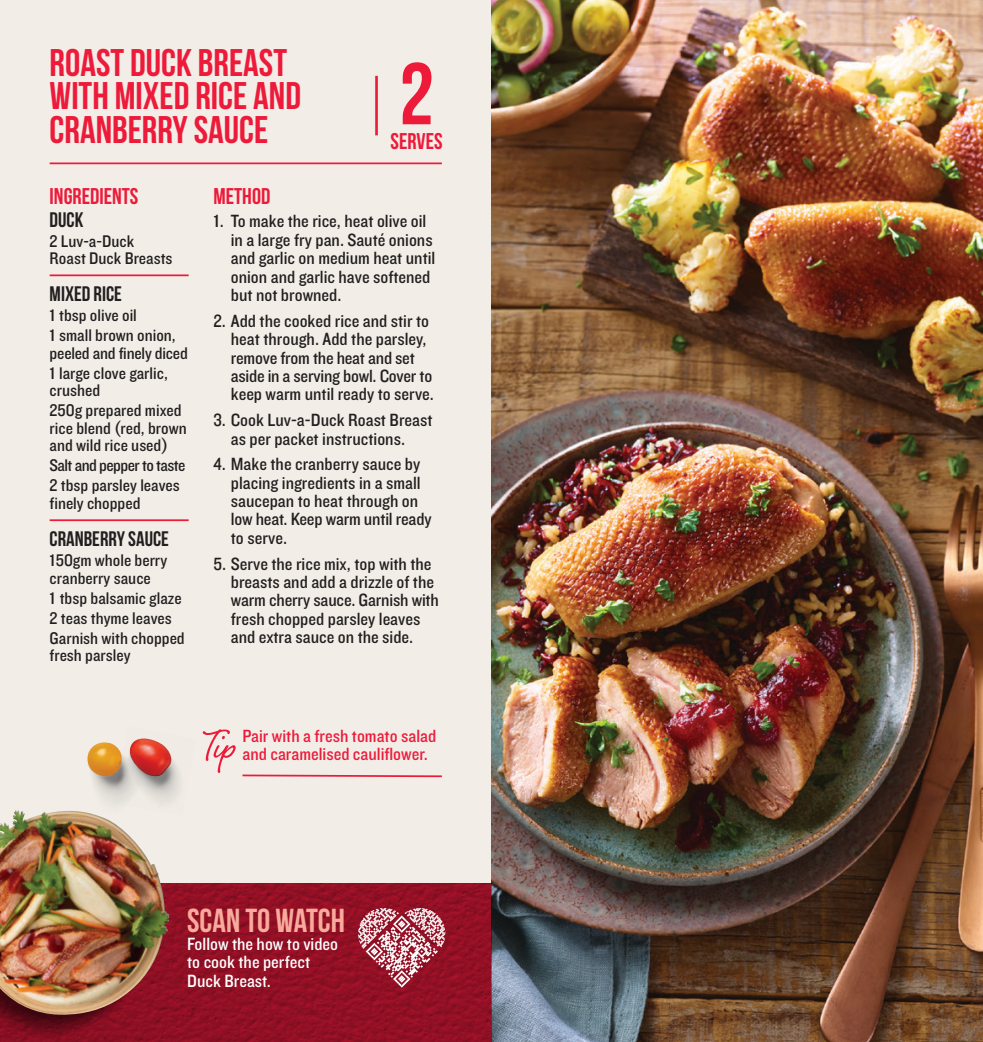
<style>
.page{position:relative;width:983px;height:1042px;background:#fff}
.page>*{position:absolute;margin:0;border:0;box-sizing:border-box;transform-origin:0 0}
.t1{font:700 87.5px "Bebas Neue";color:#ed1a3a}
.t2{font:51.62px "Shelby";color:#ed1a3a}
.t3{font:38.5px/33.2px "Bebas Neue";color:#ed1a3a}
.t4{font:33.25px "Bebas Neue";color:#f8aa9c}
.t5{font:700 22.75px "Bebas Neue";color:#ed1a3a}
.t6{font:700 21px "Bebas Neue";color:#231f20}
.t7{font:18.38px/18.4px "Knockout HTF30 Junior Welterwt";color:#231f20}
.t8{font:18.38px "Knockout HTF30 Junior Welterwt";color:#ed1a3a}
.t9{font:18.38px/18.4px "Knockout HTF30 Junior Welterwt";color:#fff}
.t10{font:17.5px/19.9px "Knockout HTF30 Junior Welterwt";color:#231f20}
.t11{font:17.5px/19.9px "Knockout HTF30 Junior Welterwt";letter-spacing:-.03em;color:#231f20}
.s1{font-family:"Knockout 31 Junior Middlewt"}
</style>
<div class="page">
<div style="left:0;top:0;width:491px;height:1042px;background:#f2eee7"></div>
<img style="left:491px;top:0;width:491px;height:1042px">
<hr style="left:375px;top:76px;width:3px;height:59px;background:#ed1a3a">
<hr style="left:50px;top:162px;width:391px;height:2px;background:#ed1a3a">
<svg style="left:242px;top:774px;width:200px;height:4px"></svg>
<img style="left:156px;top:741px;width:15px;height:23px">
<img style="left:122px;top:738px;width:34px;height:26px">
<img style="left:87px;top:742px;width:35px;height:22px">
<hr style="left:50px;top:274px;width:139px;height:2px;background:#ed1a3a">
<hr style="left:50px;top:519px;width:139px;height:2px;background:#ed1a3a">
<img style="left:186px;top:883px;width:305px;height:159px">
<img style="left:0;top:764px;width:186px;height:278px">
<img style="left:0;top:810px;width:169px;height:205px">
<svg style="left:355px;top:908px;width:93px;height:79px"></svg>
<h3 class="t3" style="left:50px;top:46px;width:253px">ROAST DUCK BREAST<br>WITH MIXED RICE AND<br>CRANBERRY SAUCE</h3>
<h1 class="t1" style="left:399px;top:46px;width:36px">2</h1>
<p class="t5" style="left:390px;top:128px;width:54px">SERVES</p>
<p class="t5" style="left:50px;top:184px;width:90px">INGREDIENTS</p>
<p class="t6" style="left:50px;top:208px;width:35px">DUCK</p>
<p class="t10" style="left:50px;top:233px;width:124px;line-height:17.5px">2 Luv-a-Duck<br>Roast Duck Breasts</p>
<p class="t6" style="left:50px;top:283px;width:74px">MIXED RICE</p>
<p class="t10" style="left:50px;top:306px;width:128px"><span class="s1">1</span> tbsp olive oil<br><span class="s1">1</span> small brown onion,</p>
<p class="t10" style="left:50px;top:344px;width:140px">peeled and finely diced<br><span class="s1">1</span> large clove garlic,</p>
<p class="t10" style="left:50px;top:381px;width:133px">crushed<br>250g prepared mixed</p>
<p class="t10" style="left:50px;top:420px;width:139px;line-height:17.5px">rice blend (red, brown and wild rice used)</p>
<p class="t11" style="left:50px;top:456px;width:137px">Salt and pepper to taste<br>2 tbsp parsley leaves</p>
<p class="t10" style="left:50px;top:494px;width:92px">finely chopped</p>
<p class="t6" style="left:50px;top:527px;width:121px">CRANBERRY SAUCE</p>
<p class="t10" style="left:50px;top:552px;width:119px;line-height:17.5px"><span class="s1">1</span>50gm whole berry cranberry sauce</p>
<p class="t10" style="left:50px;top:588px;width:137px"><span class="s1">1</span> tbsp balsamic glaze<br>2 teas thyme leaves<br>Garnish with chopped</p>
<p class="t10" style="left:50px;top:646px;width:82px">fresh parsley</p>
<p class="t5" style="left:213px;top:184px;width:58px">METHOD</p>
<p class="t7" style="left:231px;top:213px;width:206px;text-indent:-17px"><span class="s1">1</span>. To make the rice, heat olive oil in a large fry pan. Sauté onions and garlic on medium heat until onion and garlic have softened but not browned.</p>
<p class="t7" style="left:231px;top:312px;width:204px;text-indent:-17px">2. Add the cooked rice and stir to heat through. Add the parsley, remove from the heat and set aside in a serving bowl. Cover to keep warm until ready to serve.</p>
<p class="t7" style="left:213px;top:411px;width:220px;text-align:center">3. Cook Luv-a-Duck Roast Breast as per packet instructions.</p>
<p class="t7" style="left:231px;top:456px;width:202px;text-indent:-17px">4. Make the cranberry sauce by placing ingredients in a small saucepan to heat through on low heat. Keep warm until ready to serve.</p>
<p class="t7" style="left:231px;top:555px;width:209px;text-indent:-17px">5. Serve the rice mix, top with the breasts and add a drizzle of the warm cherry sauce. Garnish with fresh chopped parsley leaves and extra sauce on the side.</p>
<h2 class="t2" style="left:203px;top:709px;width:34px">Tip</h2>
<p class="t8" style="left:242px;top:726px;width:195px">Pair with a fresh tomato salad</p>
<p class="t8" style="left:242px;top:744px;width:187px">and caramelised cauliflower.</p>
<h3 class="t4" style="left:187px;top:902px;width:159px">SCAN TO WATCH</h3>
<p class="t9" style="left:187px;top:935px;width:152px">Follow the how to video to cook the perfect<br>Duck Breast.</p>
</div>
